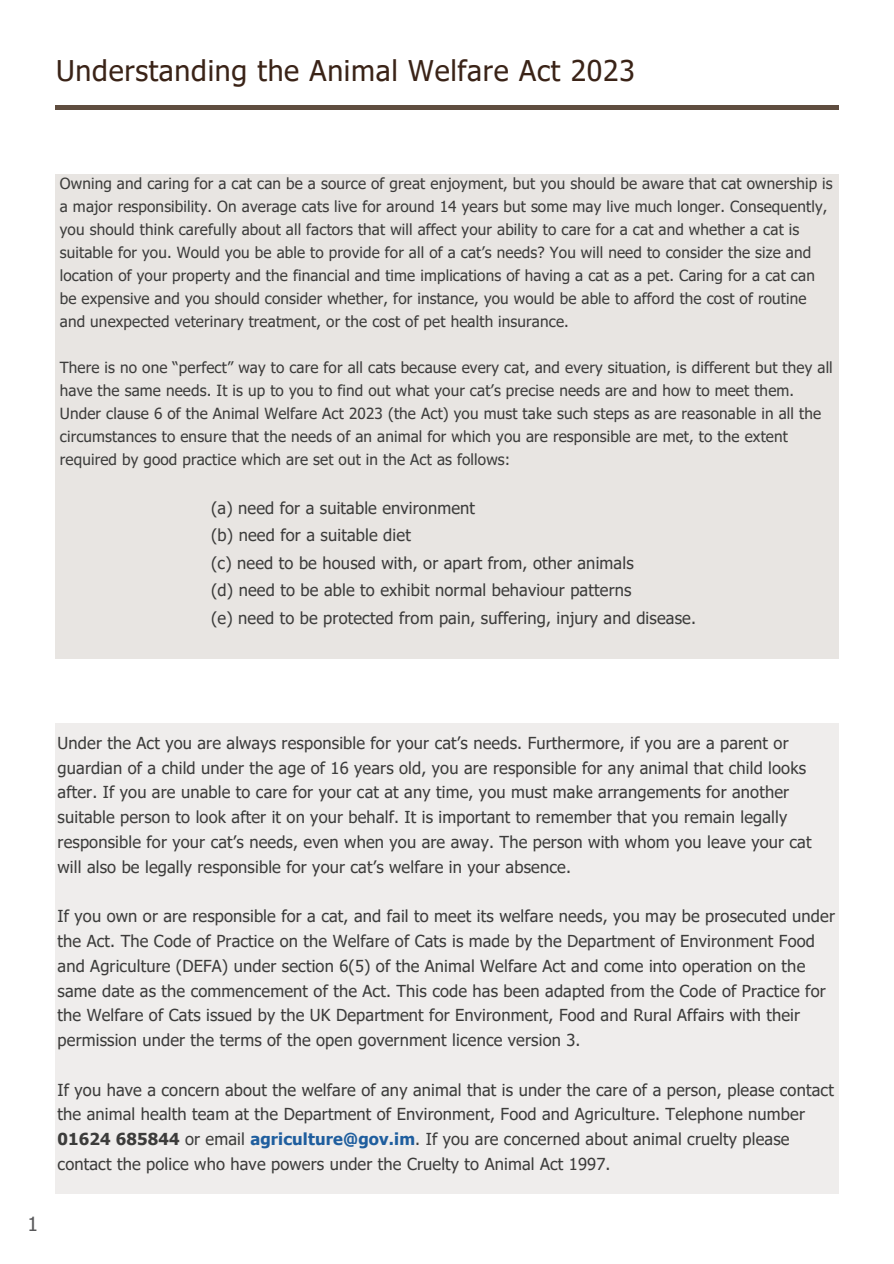
<style>
.page{position:relative;width:894px;height:1264px;background:#fff}
.page>*{position:absolute;margin:0;border:0;box-sizing:border-box;transform-origin:0 0}
.t1{font:28.5px "Tahoma";letter-spacing:.025em;color:#3a2317}
.t2{font:19.5px "Tahoma";color:#58585a}
.t3{font:16.5px/24.8px "Tahoma";letter-spacing:.01em;color:#3c3c3b}
.t4{font:15.3px/23px "Tahoma";letter-spacing:.01em;color:#3c3c3b}
.s1{font-weight:700}
.s2{font-weight:700;color:#1f5e9e}
</style>
<div class="page">
<div style="left:55px;top:105px;width:783px;height:5px;background:#5f4d3f"></div>
<div style="left:55px;top:174px;width:783px;height:485px;background:#e8e5e2"></div>
<div style="left:55px;top:723px;width:783px;height:471px;background:#efedec"></div>
<h1 class="t1" style="left:56px;top:53px;width:580px">Understanding the Animal Welfare Act 2023</h1>
<p class="t4" style="left:60px;top:171px;width:774px">Owning and caring for a cat can be a source of great enjoyment, but you should be aware that cat ownership is a major responsibility. On average cats live for around 14 years but some may live much longer. Consequently, you should think carefully about all factors that will affect your ability to care for a cat and whether a cat is suitable for you. Would you be able to provide for all of a cat’s needs? You will need to consider the size and location of your property and the financial and time implications of having a cat as a pet. Caring for a cat can be expensive and you should consider whether, for instance, you would be able to afford the cost of routine and unexpected veterinary treatment, or the cost of pet health insurance.</p>
<p class="t4" style="left:60px;top:355px;width:774px">There is no one “perfect” way to care for all cats because every cat, and every situation, is different but they all have the same needs. It is up to you to find out what your cat’s precise needs are and how to meet them.<br>Under clause 6 of the Animal Welfare Act 2023 (the Act) you must take such steps as are reasonable in all the circumstances to ensure that the needs of an animal for which you are responsible are met, to the extent required by good practice which are set out in the Act as follows:</p>
<p class="t3" style="left:211px;top:493px;width:486px;line-height:27.6px">(a) need for a suitable environment<br>(b) need for a suitable diet<br>(c) need to be housed with, or apart from, other animals<br>(d) need to be able to exhibit normal behaviour patterns<br>(e) need to be protected from pain, suffering, injury and disease.</p>
<p class="t2" style="left:27px;top:1211px;width:12px">1</p>
<p class="t3" style="left:58px;top:730px;width:755px">Under the Act you are always responsible for your cat’s needs. Furthermore, if you are a parent or guardian of a child under the age of 16 years old, you are responsible for any animal that child looks after. If you are unable to care for your cat at any time, you must make arrangements for another suitable person to look after it on your behalf. It is important to remember that you remain legally responsible for your cat’s needs, even when you are away. The person with whom you leave your cat will also be legally responsible for your cat’s welfare in your absence.</p>
<p class="t3" style="left:58px;top:903px;width:778px">If you own or are responsible for a cat, and fail to meet its welfare needs, you may be prosecuted under the Act. The Code of Practice on the Welfare of Cats is made by the Department of Environment Food and Agriculture (DEFA) under section 6(5) of the Animal Welfare Act and come into operation on the same date as the commencement of the Act. This code has been adapted from the Code of Practice for the Welfare of Cats issued by the UK Department for Environment, Food and Rural Affairs with their permission under the terms of the open government licence version 3.</p>
<p class="t3" style="left:58px;top:1076px;width:777px">If you have a concern about the welfare of any animal that is under the care of a person, please contact the animal health team at the Department of Environment, Food and Agriculture. Telephone number <span class="s1">01624 685844</span> or email <span class="s2">agriculture@gov.im</span>. If you are concerned about animal cruelty please contact the police who have powers under the Cruelty to Animal Act 1997.</p>
</div>
